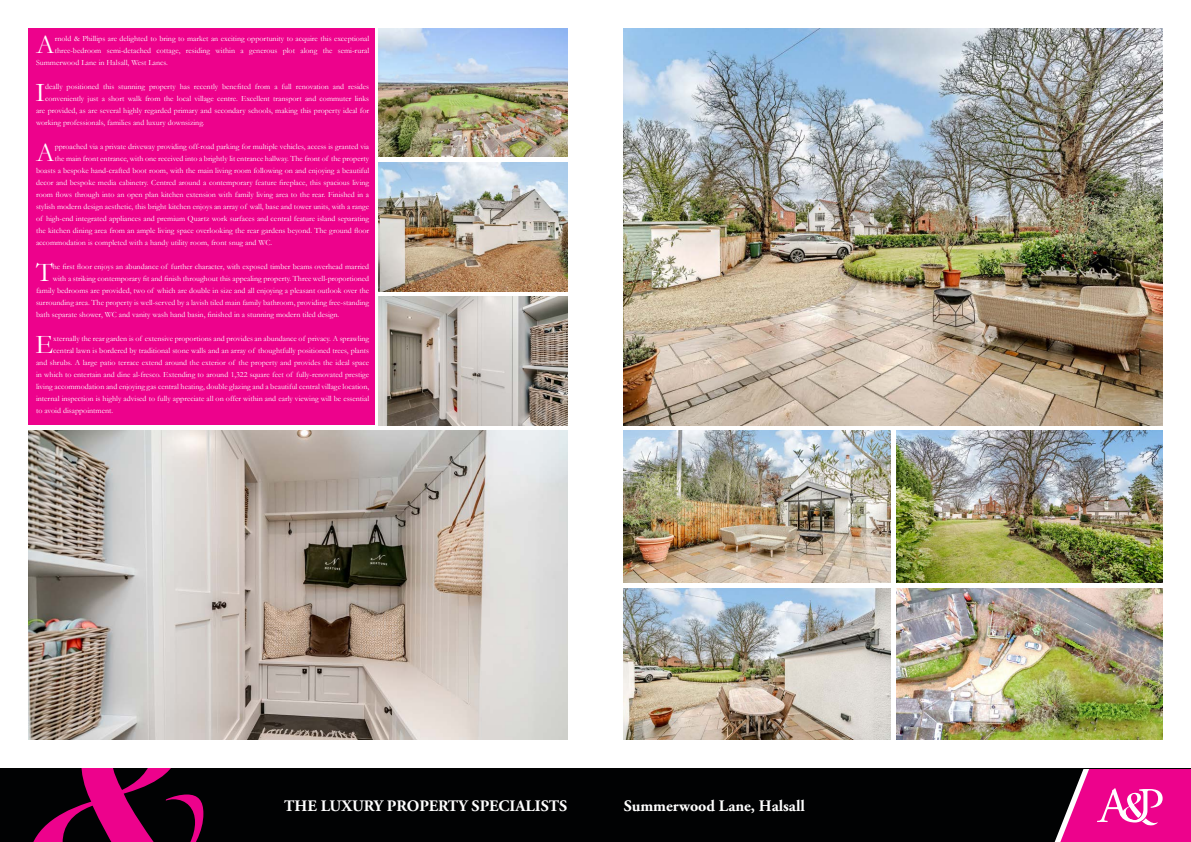
<style>
.page{position:relative;width:1191px;height:842px;background:#fff}
.page>*{position:absolute;margin:0;border:0;box-sizing:border-box;transform-origin:0 0}
.t1{font:27.2px "Garamond";color:#fff}
.t2{font:700 16px "Adobe Garamond Pro";color:#fff}
.t3{font:8px "Garamond";color:#fff}
</style>
<div class="page">
<div style="left:0;top:769px;width:1191px;height:73px;background:#010203"></div>
<svg style="left:33px;top:769px;width:171px;height:73px"></svg>
<svg style="left:1054px;top:769px;width:137px;height:73px;background:#d51e89"></svg>
<img style="left:28px;top:431px;width:539px;height:309px">
<div style="left:28px;top:28px;width:347px;height:397px;background:#ed028c"></div>
<img style="left:624px;top:28px;width:538px;height:397px">
<img style="left:896px;top:588px;width:266px;height:152px">
<img style="left:624px;top:588px;width:266px;height:152px">
<img style="left:624px;top:431px;width:266px;height:152px">
<img style="left:896px;top:431px;width:266px;height:152px">
<img style="left:379px;top:297px;width:188px;height:128px">
<img style="left:379px;top:163px;width:188px;height:128px">
<img style="left:379px;top:28px;width:188px;height:129px">
<p class="t1" style="left:36px;top:26px;width:20px">A</p>
<p class="t3" style="left:55px;top:33px;width:316px">rnold &amp; Phillips are delighted to bring to market an exciting opportunity to acquire this exceptional</p>
<p class="t3" style="left:55px;top:45px;width:316px">three-bedroom semi-detached cottage, residing within a generous plot along the semi-rural</p>
<p class="t3" style="left:36px;top:57px;width:133px">Summerwood Lane in Halsall, West Lancs.</p>
<p class="t1" style="left:35px;top:74px;width:11px">I</p>
<p class="t3" style="left:45px;top:81px;width:326px">deally positioned this stunning property has recently benefited from a full renovation and resides</p>
<p class="t3" style="left:45px;top:93px;width:325px">conveniently just a short walk from the local village centre. Excellent transport and commuter links</p>
<p class="t3" style="left:36px;top:105px;width:335px">are provided, as are several highly regarded primary and secondary schools, making this property ideal for</p>
<p class="t3" style="left:36px;top:117px;width:170px">working professionals, families and luxury downsizing.</p>
<p class="t1" style="left:36px;top:134px;width:20px">A</p>
<p class="t3" style="left:55px;top:141px;width:316px">pproached via a private driveway providing off-road parking for multiple vehicles, access is granted via</p>
<p class="t3" style="left:55px;top:153px;width:316px">the main front entrance, with one received into a brightly lit entrance hallway. The front of the property</p>
<p class="t3" style="left:36px;top:165px;width:335px">boasts a bespoke hand-crafted boot room, with the main living room following on and enjoying a beautiful</p>
<p class="t3" style="left:36px;top:177px;width:335px">decor and bespoke media cabinetry. Centred around a contemporary feature fireplace, this spacious living</p>
<p class="t3" style="left:36px;top:189px;width:335px">room flows through into an open plan kitchen extension with family living area to the rear. Finished in a</p>
<p class="t3" style="left:36px;top:201px;width:335px">stylish modern design aesthetic, this bright kitchen enjoys an array of wall, base and tower units, with a range</p>
<p class="t3" style="left:36px;top:213px;width:335px">of high-end integrated appliances and premium Quartz work surfaces and central feature island separating</p>
<p class="t3" style="left:36px;top:225px;width:335px">the kitchen dining area from an ample living space overlooking the rear gardens beyond. The ground floor</p>
<p class="t3" style="left:36px;top:237px;width:238px">accommodation is completed with a handy utility room, front snug and WC.</p>
<p class="t1" style="left:36px;top:254px;width:18px">T</p>
<p class="t3" style="left:53px;top:261px;width:318px">he first floor enjoys an abundance of further character, with exposed timber beams overhead married</p>
<p class="t3" style="left:53px;top:273px;width:318px">with a striking contemporary fit and finish throughout this appealing property. Three well-proportioned</p>
<p class="t3" style="left:36px;top:285px;width:335px">family bedrooms are provided, two of which are double in size and all enjoying a pleasant outlook over the</p>
<p class="t3" style="left:36px;top:297px;width:335px">surrounding area. The property is well-served by a lavish tiled main family bathroom, providing free-standing</p>
<p class="t3" style="left:36px;top:309px;width:305px">bath separate shower, WC and vanity wash hand basin, finished in a stunning modern tiled design.</p>
<p class="t1" style="left:35px;top:326px;width:19px">E</p>
<p class="t3" style="left:53px;top:333px;width:317px">xternally the rear garden is of extensive proportions and provides an abundance of privacy. A sprawling</p>
<p class="t3" style="left:53px;top:345px;width:317px">central lawn is bordered by traditional stone walls and an array of thoughtfully positioned trees, plants</p>
<p class="t3" style="left:36px;top:357px;width:335px">and shrubs. A large patio terrace extend around the exterior of the property and provides the ideal space</p>
<p class="t3" style="left:36px;top:369px;width:335px">in which to entertain and dine al-fresco. Extending to around 1,322 square feet of fully-renovated prestige</p>
<p class="t3" style="left:36px;top:381px;width:335px">living accommodation and enjoying gas central heating, double glazing and a beautiful central village location,</p>
<p class="t3" style="left:36px;top:393px;width:335px">internal inspection is highly advised to fully appreciate all on offer within and early viewing will be essential</p>
<p class="t3" style="left:36px;top:405px;width:79px">to avoid disappointment.</p>
<p class="t2" style="left:284px;top:797px;width:284px">THE LUXURY PROPERTY SPECIALISTS</p>
<p class="t2" style="left:624px;top:797px;width:183px">Summerwood Lane, Halsall</p>
</div>
